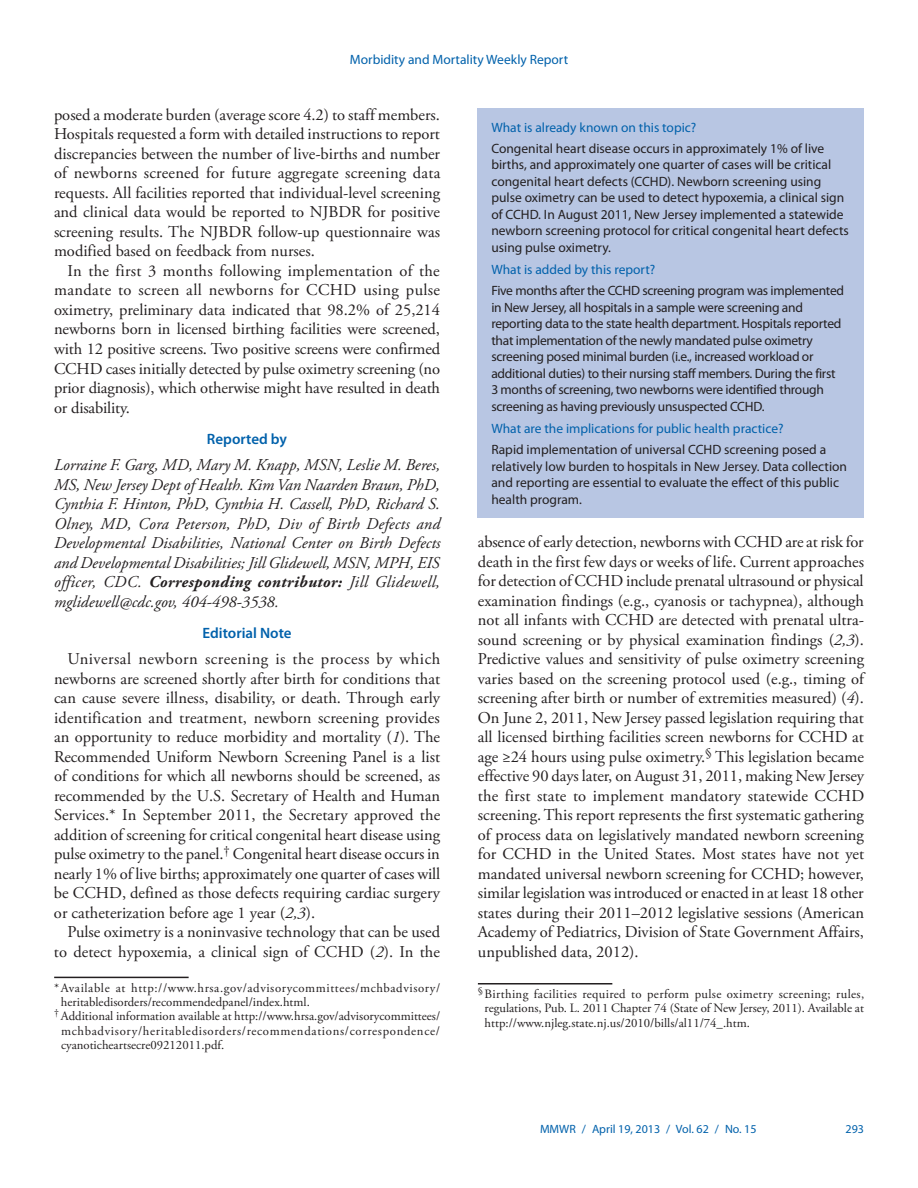
<style>
.page{position:relative;width:918px;height:1188px;background:#fff}
.page>*{position:absolute;margin:0;border:0;box-sizing:border-box;transform-origin:0 0}
.body_copy{font:16.5px/19.5px "Adobe Garamond Pro";color:#231f20;text-align:justify}
.reported_by_text{font:italic 16.5px/19.5px "Adobe Garamond Pro";color:#231f20;text-align:justify}
.headline3{font:600 15px "Myriad Pro";color:#0161ab}
.fb_answer{font:13.5px/16.5px "Myriad Pro";letter-spacing:-.005em;color:#231f20}
.fb_question{font:13.5px "Myriad Pro";color:#0161ab}
.footnote_w_rule_text{font:12.75px/14.2px "Adobe Garamond Pro";color:#231f20;text-align:justify}
.footnote_no_rule_tex{font:12.75px/14.2px "Adobe Garamond Pro";color:#231f20;text-align:justify}
.footnote_w_rule_text-2{font:12.75px/14.2px "Adobe Garamond Pro";letter-spacing:.045em;color:#231f20}
.t1{font:12px "Myriad Pro";color:#0161ab}
.s1{font-weight:700}
.s2{font-style:italic}
</style>
<div class="page">
<hr style="left:54px;top:977px;width:135px;height:1px;background:#231f20">
<hr style="left:478px;top:983px;width:134px;height:2px;background:#231f20">
<div style="left:478px;top:108px;width:386px;height:409px;background:#b8c6e3"></div>
<p class="fb_question" style="left:350px;top:51px;width:220px">Morbidity and Mortality Weekly Report</p>
<p class="body_copy" style="left:54px;top:106px;width:388px">posed a moderate burden (average score 4.2) to staff members.<br>Hospitals requested a form with detailed instructions to report discrepancies between the number of live-births and number of newborns screened for future aggregate screening data requests. All facilities reported that individual-level screening and clinical data would be reported to NJBDR for positive screening results. The NJBDR follow-up questionnaire was modified based on feedback from nurses.</p>
<p class="body_copy" style="left:54px;top:262px;width:388px;text-indent:13px">In the first 3 months following implementation of the mandate to screen all newborns for CCHD using pulse oximetry, preliminary data indicated that 98.2% of 25,214 newborns born in licensed birthing facilities were screened, with 12 positive screens. Two positive screens were confirmed CCHD cases initially detected by pulse oximetry screening (no prior diagnosis), which otherwise might have resulted in death or disability.</p>
<p class="headline3" style="left:207px;top:429px;width:82px">Reported by</p>
<p class="reported_by_text" style="left:54px;top:456px;width:388px">Lorraine F. Garg, MD, Mary M. Knapp, MSN, Leslie M. Beres, MS, New Jersey Dept of Health. Kim Van Naarden Braun, PhD, Cynthia F. Hinton, PhD, Cynthia H. Cassell, PhD, Richard S.<br>Olney, MD, Cora Peterson, PhD, Div of Birth Defects and Developmental Disabilities, National Center on Birth Defects and Developmental Disabilities; Jill Glidewell, MSN, MPH, EIS officer, CDC. <span class="s1">Corresponding contributor:</span> Jill Glidewell, mglidewell@cdc.gov, 404-498-3538.</p>
<p class="headline3" style="left:202px;top:624px;width:91px">Editorial Note</p>
<p class="body_copy" style="left:54px;top:650px;width:388px;text-indent:14px">Universal newborn screening is the process by which newborns are screened shortly after birth for conditions that can cause severe illness, disability, or death. Through early identification and treatment, newborn screening provides an opportunity to reduce morbidity and mortality (<span class="s2">1</span>). The Recommended Uniform Newborn Screening Panel is a list of conditions for which all newborns should be screened, as recommended by the U.S. Secretary of Health and Human Services.* In September 2011, the Secretary approved the addition of screening for critical congenital heart disease using pulse oximetry to the panel.<sup>†</sup> Congenital heart disease occurs in nearly 1% of live births; approximately one quarter of cases will be CCHD, defined as those defects requiring cardiac surgery or catheterization before age 1 year (<span class="s2">2,3</span>).</p>
<p class="body_copy" style="left:54px;top:923px;width:388px;text-align:right">Pulse oximetry is a noninvasive technology that can be used to detect hypoxemia, a clinical sign of CCHD (<span class="s2">2</span>). In the</p>
<p class="footnote_w_rule_text-2" style="left:61px;top:981px;width:381px;text-indent:-7px">*Available at http://www.hrsa.gov/advisorycommittees/mchbadvisory/ heritabledisorders/recommendedpanel/index.html.</p>
<p class="footnote_no_rule_tex" style="left:61px;top:1010px;width:381px;text-indent:-7px"><sup>†</sup> Additional information available at http://www.hrsa.gov/advisorycommittees/ mchbadvisory/heritabledisorders/recommendations/correspondence/ cyanoticheartsecre09212011.pdf.</p>
<p class="fb_question" style="left:491px;top:119px;width:206px">What is already known on this topic?</p>
<p class="fb_answer" style="left:491px;top:140px;width:359px">Congenital heart disease occurs in approximately 1% of live births, and approximately one quarter of cases will be critical congenital heart defects (CCHD). Newborn screening using pulse oximetry can be used to detect hypoxemia, a clinical sign of CCHD. In August 2011, New Jersey implemented a statewide newborn screening protocol for critical congenital heart defects using pulse oximetry.</p>
<p class="fb_question" style="left:491px;top:261px;width:165px">What is added by this report?</p>
<p class="fb_answer" style="left:491px;top:282px;width:354px">Five months after the CCHD screening program was implemented in New Jersey, all hospitals in a sample were screening and reporting data to the state health department. Hospitals reported that implementation of the newly mandated pulse oximetry screening posed minimal burden (i.e., increased workload or additional duties) to their nursing staff members. During the first 3 months of screening, two newborns were identified through screening as having previously unsuspected CCHD.</p>
<p class="fb_question" style="left:491px;top:420px;width:294px">What are the implications for public health practice?</p>
<p class="fb_answer" style="left:491px;top:441px;width:357px">Rapid implementation of universal CCHD screening posed a relatively low burden to hospitals in New Jersey. Data collection and reporting are essential to evaluate the effect of this public health program.</p>
<p class="body_copy" style="left:478px;top:533px;width:388px">absence of early detection, newborns with CCHD are at risk for death in the first few days or weeks of life. Current approaches for detection of CCHD include prenatal ultrasound or physical examination findings (e.g., cyanosis or tachypnea), although not all infants with CCHD are detected with prenatal ultra&shy;sound screening or by physical examination findings (<span class="s2">2,3</span>).<br>Predictive values and sensitivity of pulse oximetry screening varies based on the screening protocol used (e.g., timing of screening after birth or number of extremities measured) (<span class="s2">4</span>).<br>On June 2, 2011, New Jersey passed legislation requiring that all licensed birthing facilities screen newborns for CCHD at age ≥24 hours using pulse oximetry.<sup>§</sup> This legislation became effective 90 days later, on August 31, 2011, making New Jersey the first state to implement mandatory statewide CCHD screening. This report represents the first systematic gathering of process data on legislatively mandated newborn screening for CCHD in the United States. Most states have not yet mandated universal newborn screening for CCHD; however, similar legislation was introduced or enacted in at least 18 other states during their 2011–2012 legislative sessions (American Academy of Pediatrics, Division of State Government Affairs, unpublished data, 2012).</p>
<p class="footnote_w_rule_text" style="left:485px;top:987px;width:381px;text-indent:-7px"><sup>§</sup>Birthing facilities required to perform pulse oximetry screening; rules, regulations, Pub. L. 2011 Chapter 74 (State of New Jersey, 2011). Available at http://www.njleg.state.nj.us/2010/bills/al11/74_.htm.</p>
<p class="t1" style="left:540px;top:1121px;width:218px">MMWR / April 19, 2013 / Vol. 62 / No. 15</p>
<p class="t1" style="left:846px;top:1121px;width:20px">293</p>
</div>
